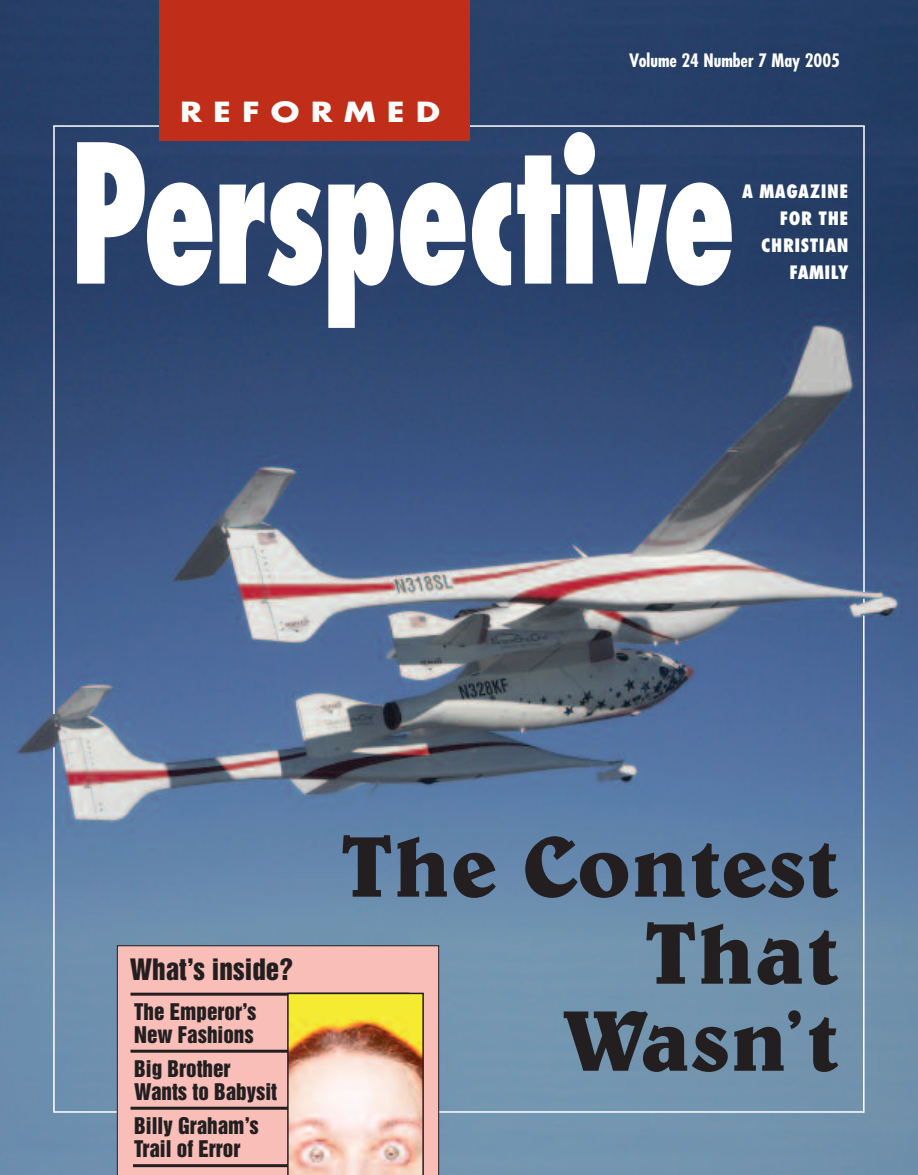
<style>
.page{position:relative;width:918px;height:1175px;background:#fff}
.page>*{position:absolute;margin:0;border:0;box-sizing:border-box;transform-origin:0 0}
.t1{font:800 condensed 187.5px "Futura";letter-spacing:-.035em;color:#fff;scale:.72 1}
.t2{font:700 87px/87px "Belwe BT";color:#231f20;text-align:right}
.t3{font:27px "Helvetica Inserat";color:#231f20}
.t4{font:700 27px "Futura";letter-spacing:.345em;color:#fff;scale:1.2 1}
.t5{font:21px/22.5px "Helvetica Inserat";color:#231f20}
.t6{font:800 condensed 18px/27px "Futura";letter-spacing:.03em;color:#fff;text-align:right}
.t7{font:700 condensed 18px "Futura";color:#fff}
</style>
<div class="page">
<img style="left:0;top:0;width:918px;height:1174px">
<hr style="left:53px;top:126px;width:2px;height:588px;background:#fff">
<hr style="left:863px;top:126px;width:2px;height:466px;background:#fff">
<hr style="left:863px;top:615px;width:2px;height:497px;background:#fff">
<hr style="left:54px;top:1111px;width:810px;height:1px;background:#fff">
<hr style="left:53px;top:125px;width:812px;height:2px;background:#fff">
<div style="left:159px;top:0;width:311px;height:141px;background:#c02d19"></div>
<div style="left:117px;top:945px;width:322px;height:229px;background:#fabeb8"></div>
<hr style="left:130px;top:992px;width:280px;height:3px;background:#231f20">
<hr style="left:130px;top:1049px;width:280px;height:3px;background:#231f20">
<hr style="left:130px;top:1106px;width:280px;height:3px;background:#231f20">
<hr style="left:133px;top:1164px;width:279px;height:3px;background:#231f20">
<img style="left:287px;top:992px;width:137px;height:182px">
<hr style="left:53px;top:747px;width:2px;height:365px;background:#fff">
<p class="t4" style="left:180px;top:99px;width:218px">REFORMED</p>
<p class="t7" style="left:629px;top:52px;width:212px">Volume 24 Number 7 May 2005</p>
<h1 class="t1" style="left:69px;top:134px;width:928px">Perspective</h1>
<p class="t6" style="left:742px;top:179px;width:108px">A MAGAZINE<br>FOR THE<br>CHRISTIAN<br>FAMILY</p>
<p class="t3" style="left:130px;top:958px;width:165px">What’s inside?</p>
<p class="t5" style="left:134px;top:1001px;width:124px">The Emperor’s<br>New Fashions</p>
<p class="t5" style="left:134px;top:1058px;width:144px">Big Brother<br>Wants to Babysit</p>
<p class="t5" style="left:134px;top:1115px;width:126px">Billy Graham’s<br>Trail of Error</p>
<h2 class="t2" style="left:341px;top:830px;width:500px">The Contest<br>That<br>Wasn’t</h2>
</div>
